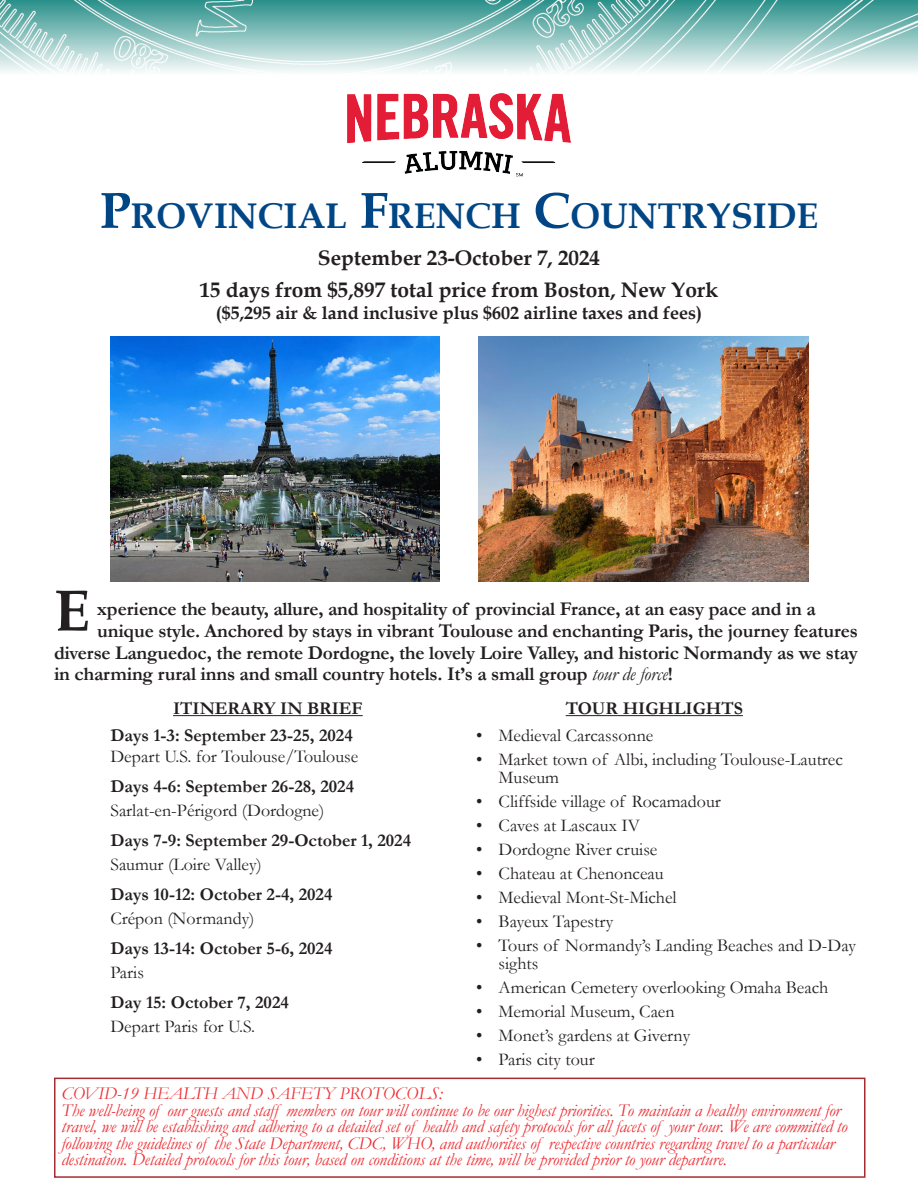
<style>
.page{position:relative;width:918px;height:1188px;background:#fff}
.page>*{position:absolute;margin:0;border:0;box-sizing:border-box;transform-origin:0 0}
.t1{font:700 58.5px "Book Antiqua";color:#231f20}
.t2{font:700 35.7px "Book Antiqua";color:#004685}
.t3{font:700 21px "Book Antiqua";color:#231f20}
.t4{font:700 19.5px "Garamond";letter-spacing:-.01em;color:#231f20}
.t5{font:italic 18px/16.5px "Garamond";letter-spacing:-.01em;color:#ee3036}
.t6{font:18px/18px "Garamond";color:#231f20}
.t7{font:700 18px "Garamond";color:#231f20}
.t8{font:700 18px "Book Antiqua";color:#231f20}
.s1{font-size:51px}
.s2{font-weight:400;font-style:italic}
</style>
<div class="page">
<hr style="left:566px;top:715px;width:177px;height:1px;background:#231f20">
<img style="left:110px;top:336px;width:330px;height:246px">
<img style="left:479px;top:336px;width:329px;height:246px">
<img style="left:0;top:0;width:918px;height:72px">
<div style="left:54px;top:1078px;width:812px;height:100px;border:2px solid #a42c31"></div>
<hr style="left:173px;top:715px;width:190px;height:1px;background:#231f20">
<img style="left:347px;top:93px;width:224px;height:84px">
<p class="t2" style="left:100px;top:191px;width:720px"><span class="s1">P</span>ROVINCIAL <span class="s1">F</span>RENCH <span class="s1">C</span>OUNTRYSIDE</p>
<p class="t3" style="left:318px;top:244px;width:284px">September 23-October 7, 2024</p>
<p class="t3" style="left:200px;top:276px;width:520px">15 days from $5,897 total price from Boston, New York</p>
<p class="t8" style="left:216px;top:300px;width:488px">($5,295 air &amp; land inclusive plus $602 airline taxes and fees)</p>
<p class="t1" style="left:54px;top:571px;width:37px">E</p>
<p class="t4" style="left:97px;top:596px;width:720px">xperience the beauty, allure, and hospitality of provincial France, at an easy pace and in a</p>
<p class="t4" style="left:97px;top:617px;width:762px">unique style. Anchored by stays in vibrant Toulouse and enchanting Paris, the journey features</p>
<p class="t4" style="left:54px;top:639px;width:806px">diverse Languedoc, the remote Dordogne, the lovely Loire Valley, and historic Normandy as we stay</p>
<p class="t4" style="left:54px;top:661px;width:620px">in charming rural inns and small country hotels. It’s a small group <span class="s2">tour de force</span>!</p>
<p class="t7" style="left:173px;top:696px;width:191px">ITINERARY IN BRIEF</p>
<p class="t7" style="left:110px;top:723px;width:244px">Days 1-3: September 23-25, 2024</p>
<p class="t6" style="left:110px;top:747px;width:249px">Depart U.S. for Toulouse/Toulouse</p>
<p class="t7" style="left:110px;top:774px;width:245px">Days 4-6: September 26-28, 2024</p>
<p class="t6" style="left:110px;top:801px;width:215px">Sarlat-en-Périgord (Dordogne)</p>
<p class="t7" style="left:110px;top:828px;width:302px">Days 7-9: September 29-October 1, 2024</p>
<p class="t6" style="left:110px;top:855px;width:153px">Saumur (Loire Valley)</p>
<p class="t7" style="left:110px;top:882px;width:224px">Days 10-12: October 2-4, 2024</p>
<p class="t6" style="left:110px;top:909px;width:146px">Crépon (Normandy)</p>
<p class="t7" style="left:110px;top:936px;width:224px">Days 13-14: October 5-6, 2024</p>
<p class="t6" style="left:110px;top:963px;width:35px">Paris</p>
<p class="t7" style="left:110px;top:990px;width:180px">Day 15: October 7, 2024</p>
<p class="t6" style="left:110px;top:1017px;width:146px">Depart Paris for U.S.</p>
<p class="t7" style="left:566px;top:696px;width:179px">TOUR HIGHLIGHTS</p>
<p class="t6" style="left:476px;top:726px;width:179px">• Medieval Carcassonne</p>
<p class="t6" style="left:499px;top:750px;width:346px;text-indent:-22px">• Market town of Albi, including Toulouse-Lautrec<br>Museum</p>
<p class="t6" style="left:476px;top:792px;width:246px">• Cliffside village of Rocamadour</p>
<p class="t6" style="left:476px;top:816px;width:165px">• Caves at Lascaux IV</p>
<p class="t6" style="left:476px;top:840px;width:183px">• Dordogne River cruise</p>
<p class="t6" style="left:476px;top:864px;width:189px">• Chateau at Chenonceau</p>
<p class="t6" style="left:476px;top:888px;width:202px">• Medieval Mont-St-Michel</p>
<p class="t6" style="left:476px;top:912px;width:139px">• Bayeux Tapestry</p>
<p class="t6" style="left:499px;top:936px;width:359px;text-indent:-22px">• Tours of Normandy’s Landing Beaches and D-Day sights</p>
<p class="t6" style="left:476px;top:978px;width:354px">• American Cemetery overlooking Omaha Beach</p>
<p class="t6" style="left:476px;top:1002px;width:200px">• Memorial Museum, Caen</p>
<p class="t6" style="left:476px;top:1026px;width:216px">• Monet’s gardens at Giverny</p>
<p class="t6" style="left:476px;top:1050px;width:120px">• Paris city tour</p>
<p class="t5" style="left:62px;top:1085px;width:383px">COVID-19 HEALTH AND SAFETY PROTOCOLS:</p>
<p class="t5" style="left:62px;top:1101px;width:788px">The well-being of our guests and staff members on tour will continue to be our highest priorities. To maintain a healthy environment for travel, we will be establishing and adhering to a detailed set of health and safety protocols for all facets of your tour. We are committed to following the guidelines of the State Department, CDC, WHO, and authorities of respective countries regarding travel to a particular destination. Detailed protocols for this tour, based on conditions at the time, will be provided prior to your departure.</p>
</div>
